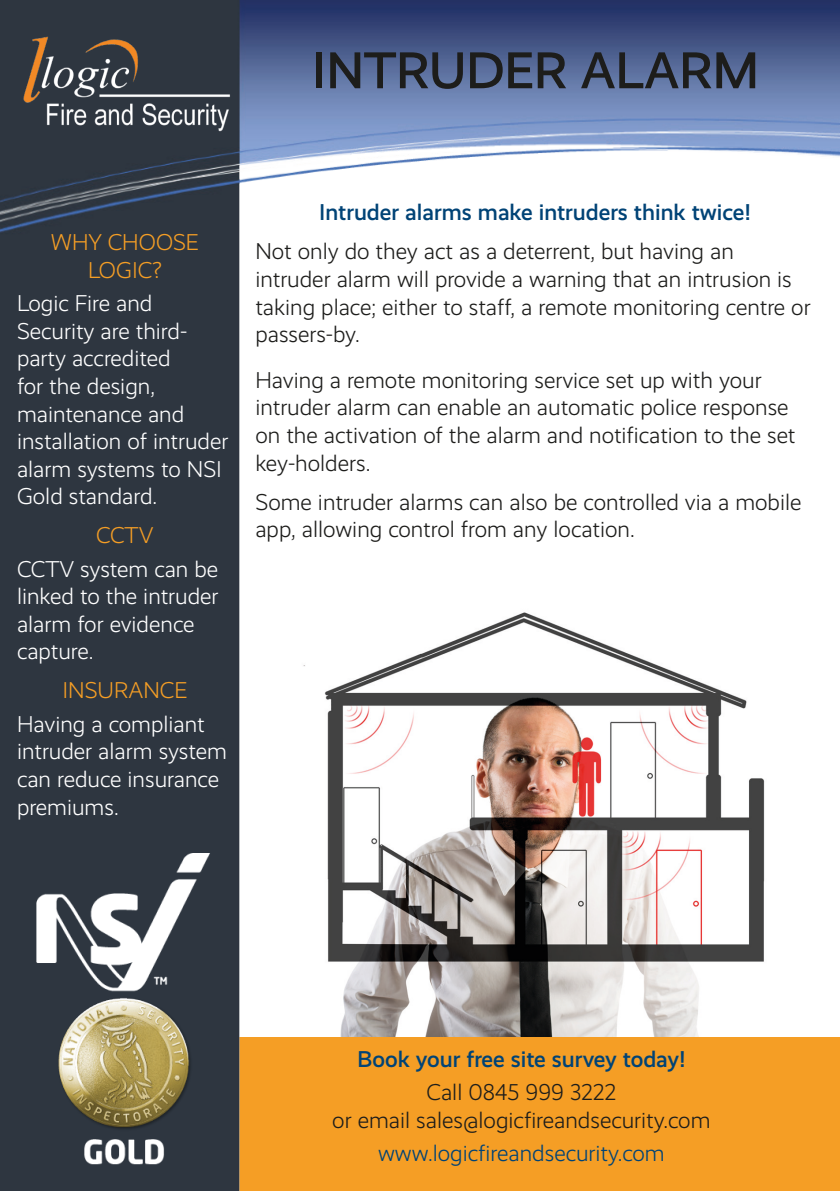
<style>
.page{position:relative;width:840px;height:1191px;background:#fff}
.page>*{position:absolute;margin:0;border:0;box-sizing:border-box;transform-origin:0 0}
.t1{font:500 52px "Realist";color:#1d1d1b}
.t2{font:300 23px/27.6px "Realist";color:#1d1d1b}
.t3{font:300 23px/27.6px "Realist";color:#fff}
.t4{font:500 23px "Realist";color:#004376}
.t5{font:300 23px/27.6px "Realist";color:#f59e25;text-align:center}
.t6{font:300 23px "Realist";color:#004376}
</style>
<div class="page">
<img style="left:0;top:0;width:839px;height:1191px">
<img style="left:17px;top:32px;width:214px;height:104px">
<img style="left:23px;top:853px;width:204px;height:311px">
<p class="t1" style="left:312px;top:41px;width:448px">INTRUDER ALARM</p>
<p class="t5" style="left:51px;top:229px;width:149px">WHY CHOOSE<br>LOGIC?</p>
<p class="t3" style="left:17px;top:290px;width:213px">Logic Fire and<br>Security are third&shy;party accredited<br>for the design, maintenance and installation of intruder alarm systems to NSI<br>Gold standard.</p>
<p class="t5" style="left:96px;top:522px;width:59px">CCTV</p>
<p class="t3" style="left:17px;top:555px;width:203px">CCTV system can be linked to the intruder alarm for evidence capture.</p>
<p class="t5" style="left:62px;top:677px;width:126px">INSURANCE</p>
<p class="t3" style="left:17px;top:710px;width:211px">Having a compliant intruder alarm system can reduce insurance premiums.</p>
<p class="t4" style="left:319px;top:199px;width:432px">Intruder alarms make intruders think twice!</p>
<p class="t2" style="left:255px;top:238px;width:556px">Not only do they act as a deterrent, but having an intruder alarm will provide a warning that an intrusion is taking place; either to staff, a remote monitoring centre or passers-by.</p>
<p class="t2" style="left:255px;top:366px;width:541px">Having a remote monitoring service set up with your intruder alarm can enable an automatic police response on the activation of the alarm and notification to the set key-holders.</p>
<p class="t2" style="left:255px;top:488px;width:547px">Some intruder alarms can also be controlled via a mobile app, allowing control from any location.</p>
<p class="t4" style="left:357px;top:1045px;width:329px">Book your free site survey today!</p>
<p class="t2" style="left:426px;top:1078px;width:191px">Call 0845 999 3222</p>
<p class="t2" style="left:332px;top:1106px;width:379px">or email sales@logicfireandsecurity.com</p>
<p class="t6" style="left:378px;top:1140px;width:288px">www.logicfireandsecurity.com</p>
</div>
